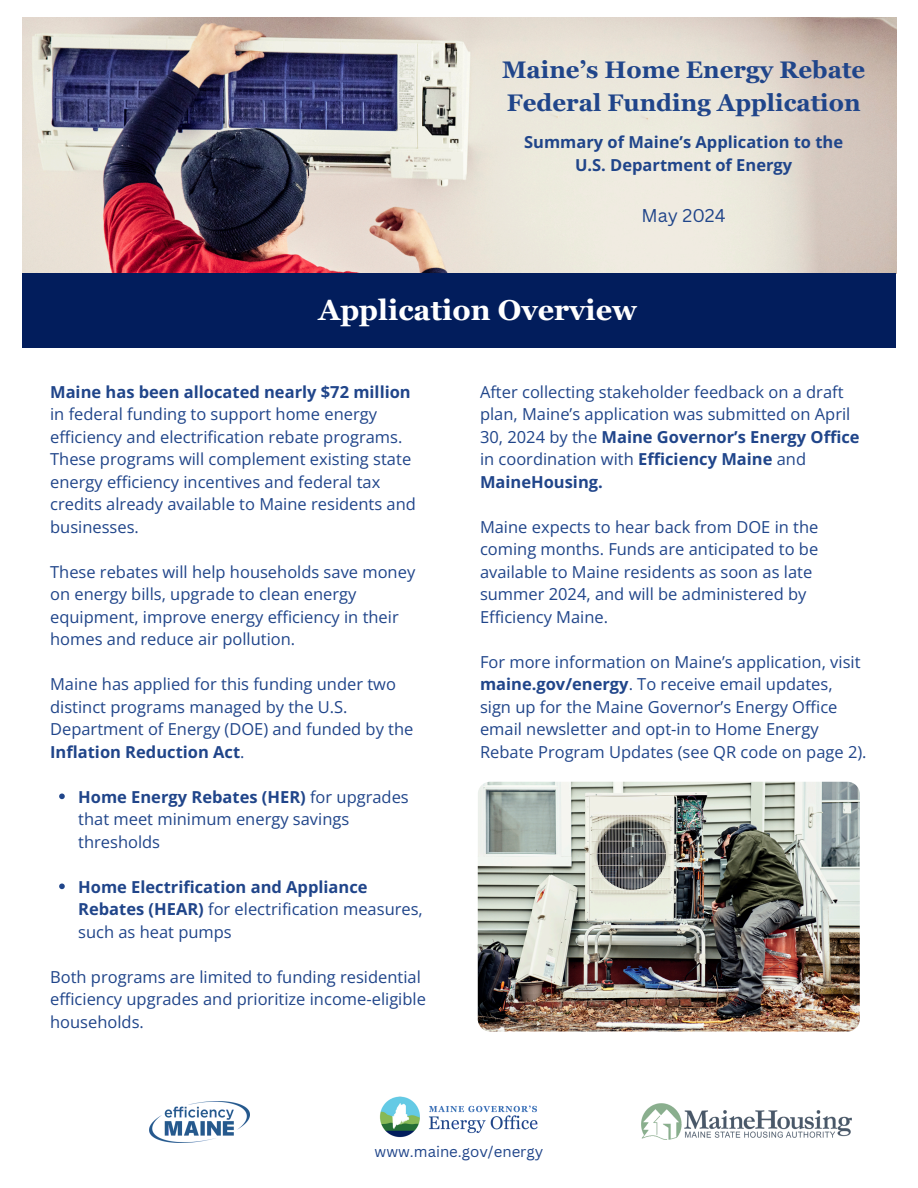
<style>
.page{position:relative;width:918px;height:1188px;background:#fff}
.page>*{position:absolute;margin:0;border:0;box-sizing:border-box;transform-origin:0 0}
.t1{font:700 28.8px "Georgia Pro";color:#fff}
.t2{font:700 24px/32.7px "Georgia Pro";color:#20458a}
.t3{font:18px "Canva Sans";color:#20458a}
.t4{font:16.5px/22.5px "Open Sans";color:#20458a}
.t5{font:700 16.5px/22.5px "Open Sans";color:#20458a}
.t6{font:15px "Canva Sans";color:#20458a}
.s1{font-weight:700}
.s2{font-weight:400}
</style>
<div class="page">
<img style="left:22px;top:18px;width:874px;height:255px">
<div style="left:22px;top:273px;width:874px;height:74px;background:#021d5c"></div>
<img style="left:478px;top:782px;width:381px;height:250px">
<svg style="left:59px;top:794px;width:6px;height:5px"></svg>
<svg style="left:59px;top:884px;width:6px;height:5px"></svg>
<img style="left:380px;top:1096px;width:158px;height:42px">
<img style="left:150px;top:1102px;width:100px;height:40px">
<img style="left:641px;top:1103px;width:211px;height:36px">
<h4 class="t2" style="left:502px;top:53px;width:365px">Maine’s Home Energy Rebate<br>Federal Funding Application</h4>
<p class="t5" style="left:524px;top:131px;width:321px;text-align:center">Summary of Maine’s Application to the<br>U.S. Department of Energy</p>
<p class="t3" style="left:642px;top:203px;width:86px">May 2024</p>
<h4 class="t1" style="left:319px;top:293px;width:320px">Application Overview</h4>
<h2 class="t4" style="left:50px;top:380px;width:367px"><span class="s1">Maine has been allocated nearly $72 million </span>in federal funding to support home energy efficiency and electrification rebate programs.<br>These programs will complement existing state energy efficiency incentives and federal tax credits already available to Maine residents and businesses.</h2>
<h3 class="t4" style="left:50px;top:560px;width:367px">These rebates will help households save money on energy bills, upgrade to clean energy equipment, improve energy efficiency in their homes and reduce air pollution.</h3>
<h4 class="t4" style="left:50px;top:672px;width:365px">Maine has applied for this funding under two distinct programs managed by the U.S.<br>Department of Energy (DOE) and funded by the <span class="s1">Inflation Reduction Act</span>.</h4>
<h1 class="t4" style="left:78px;top:785px;width:332px"><span class="s1">Home Energy Rebates (HER)</span> for upgrades that meet minimum energy savings thresholds</h1>
<h4 class="t5" style="left:78px;top:875px;width:346px">Home Electrification and Appliance<br>Rebates (HEAR) <span class="s2">for electrification measures, such as heat pumps</span></h4>
<h4 class="t4" style="left:50px;top:965px;width:377px">Both programs are limited to funding residential efficiency upgrades and prioritize income-eligible households.</h4>
<h4 class="t4" style="left:480px;top:380px;width:381px">After collecting stakeholder feedback on a draft plan, Maine’s application was submitted on April 30, 2024 by the <span class="s1">Maine Governor’s Energy Office </span>in coordination with <span class="s1">Efficiency Maine</span> and <span class="s1">MaineHousing.</span></h4>
<h4 class="t4" style="left:480px;top:515px;width:340px">Maine expects to hear back from DOE in the coming months. Funds are anticipated to be available to Maine residents as soon as late summer 2024, and will be administered by Efficiency Maine.</h4>
<h4 class="t4" style="left:480px;top:650px;width:388px">For more information on Maine’s application, visit <span class="s1">maine.gov/energy</span>. To receive email updates, sign up for the Maine Governor’s Energy Office email newsletter and opt-in to Home Energy Rebate Program Updates (see QR code on page 2).</h4>
<p class="t6" style="left:375px;top:1141px;width:170px">www.maine.gov/energy</p>
</div>
